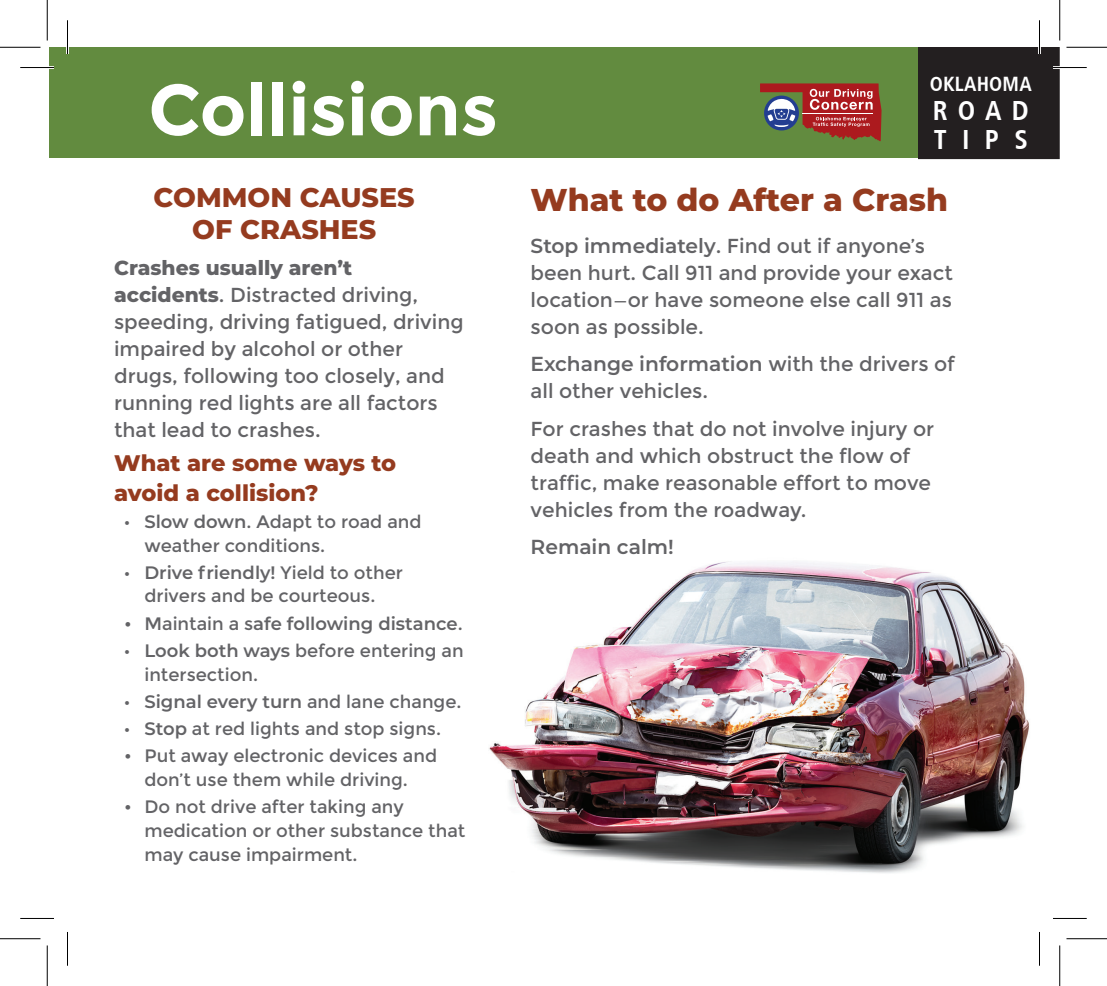
<style>
.page{position:relative;width:1107px;height:986px;background:#fff}
.page>*{position:absolute;margin:0;border:0;box-sizing:border-box;transform-origin:0 0}
.t1{font:700 72px "Montserrat";color:#fff}
.t2{font:800 31.5px "Montserrat";color:#953b1f}
.t3{font:800 27px/32.4px "Montserrat";color:#953b1f;text-align:center}
.t4{font:700 27px "Articulate Narrow";letter-spacing:.475em;color:#fff}
.t5{font:800 22.5px/29.2px "Montserrat";color:#953b1f}
.t6{font:20.25px/27px "Montserrat";color:#636366}
.t7{font:600 20.25px "Montserrat";color:#636366}
.t8{font:700 20.25px "Articulate Narrow";letter-spacing:.01em;color:#fff}
.t9{font:18px/23.6px "Montserrat";color:#636366}
.t10{font:600 18px "Montserrat";color:#636366}
.s1{font-weight:600}
.s2{font-weight:800}
.s3{font-weight:400}
</style>
<div class="page">
<div style="left:49px;top:47px;width:1010px;height:111px;background:#628b3f"></div>
<img style="left:489px;top:561px;width:541px;height:312px">
<div style="left:918px;top:47px;width:142px;height:112px;background:#231f20"></div>
<svg style="left:760px;top:83px;width:122px;height:58px"></svg>
<hr style="left:20px;top:66px;width:34px;height:3px;background:#fff">
<hr style="left:1053px;top:66px;width:34px;height:3px;background:#fff">
<hr style="left:66px;top:20px;width:3px;height:34px;background:#fff">
<hr style="left:1038px;top:20px;width:3px;height:34px;background:#fff">
<hr style="left:20px;top:67px;width:34px;height:1px;background:#000">
<hr style="left:1053px;top:67px;width:34px;height:1px;background:#000">
<hr style="left:20px;top:918px;width:34px;height:1px;background:#000">
<hr style="left:1053px;top:918px;width:34px;height:1px;background:#000">
<hr style="left:67px;top:20px;width:1px;height:34px;background:#000">
<hr style="left:67px;top:932px;width:1px;height:33px;background:#000">
<hr style="left:1039px;top:20px;width:1px;height:34px;background:#000">
<hr style="left:1039px;top:932px;width:1px;height:33px;background:#000">
<hr style="left:0;top:47px;width:40px;height:1px;background:#000">
<hr style="left:1066px;top:47px;width:41px;height:1px;background:#000">
<hr style="left:0;top:938px;width:40px;height:1px;background:#000">
<hr style="left:1066px;top:938px;width:41px;height:1px;background:#000">
<hr style="left:47px;top:0;width:1px;height:40px;background:#000">
<hr style="left:47px;top:945px;width:1px;height:41px;background:#000">
<hr style="left:1059px;top:0;width:1px;height:40px;background:#000">
<hr style="left:1059px;top:945px;width:1px;height:41px;background:#000">
<h1 class="t1" style="left:148px;top:67px;width:351px">Collisions</h1>
<p class="t8" style="left:930px;top:72px;width:103px">OKLAHOMA</p>
<h3 class="t4" style="left:933px;top:95px;width:98px">ROAD</h3>
<h3 class="t4" style="left:934px;top:124px;width:96px">TIPS</h3>
<h3 class="t3" style="left:154px;top:179px;width:263px">COMMON CAUSES<br>OF CRASHES</h3>
<h2 class="t2" style="left:531px;top:177px;width:419px">What to do After a Crash</h2>
<p class="t6" style="left:531px;top:233px;width:424px"><span class="s1">Stop immediately</span>. Find out if anyone’s been hurt. Call 911 and provide your exact location—or have someone else call 911 as soon as possible.</p>
<p class="t6" style="left:531px;top:351px;width:426px"><span class="s1">Exchange information</span> with the drivers of all other vehicles.</p>
<p class="t6" style="left:531px;top:415px;width:405px">For crashes that do not involve injury or death and which obstruct the flow of traffic, make reasonable effort to move vehicles from the roadway.</p>
<p class="t7" style="left:531px;top:532px;width:145px">Remain calm!</p>
<p class="t6" style="left:114px;top:254px;width:351px"><span class="s2">Crashes usually aren’t accidents</span>. Distracted driving, speeding, driving fatigued, driving impaired by alcohol or other drugs, following too closely, and running red lights are all factors that lead to crashes.</p>
<p class="t5" style="left:114px;top:447px;width:284px">What are some ways to avoid a collision?</p>
<p class="t9" style="left:144px;top:510px;width:279px;text-indent:-20px"><span class="s1">• Slow down</span>. Adapt to road and weather conditions.</p>
<p class="t9" style="left:124px;top:561px;width:280px;text-align:center"><span class="s1">• Drive friendly!</span> Yield to other drivers and be courteous.</p>
<p class="t10" style="left:124px;top:610px;width:340px"><span class="s3">• Maintain a s</span>afe following distance<span class="s3">.</span></p>
<p class="t9" style="left:144px;top:639px;width:321px;text-indent:-20px"><span class="s1">• Look both ways</span> before entering an intersection.</p>
<p class="t10" style="left:124px;top:688px;width:339px">• Signal every turn <span class="s3">and lane change.</span></p>
<p class="t9" style="left:124px;top:717px;width:318px"><span class="s1">• Stop</span> at red lights and stop signs.</p>
<p class="t9" style="left:124px;top:744px;width:314px;text-align:center">• Put away electronic devices and don’t use them while driving.</p>
<p class="t9" style="left:144px;top:795px;width:322px;text-indent:-20px">• Do not drive after taking any medication or other substance that may cause impairment.</p>
</div>
